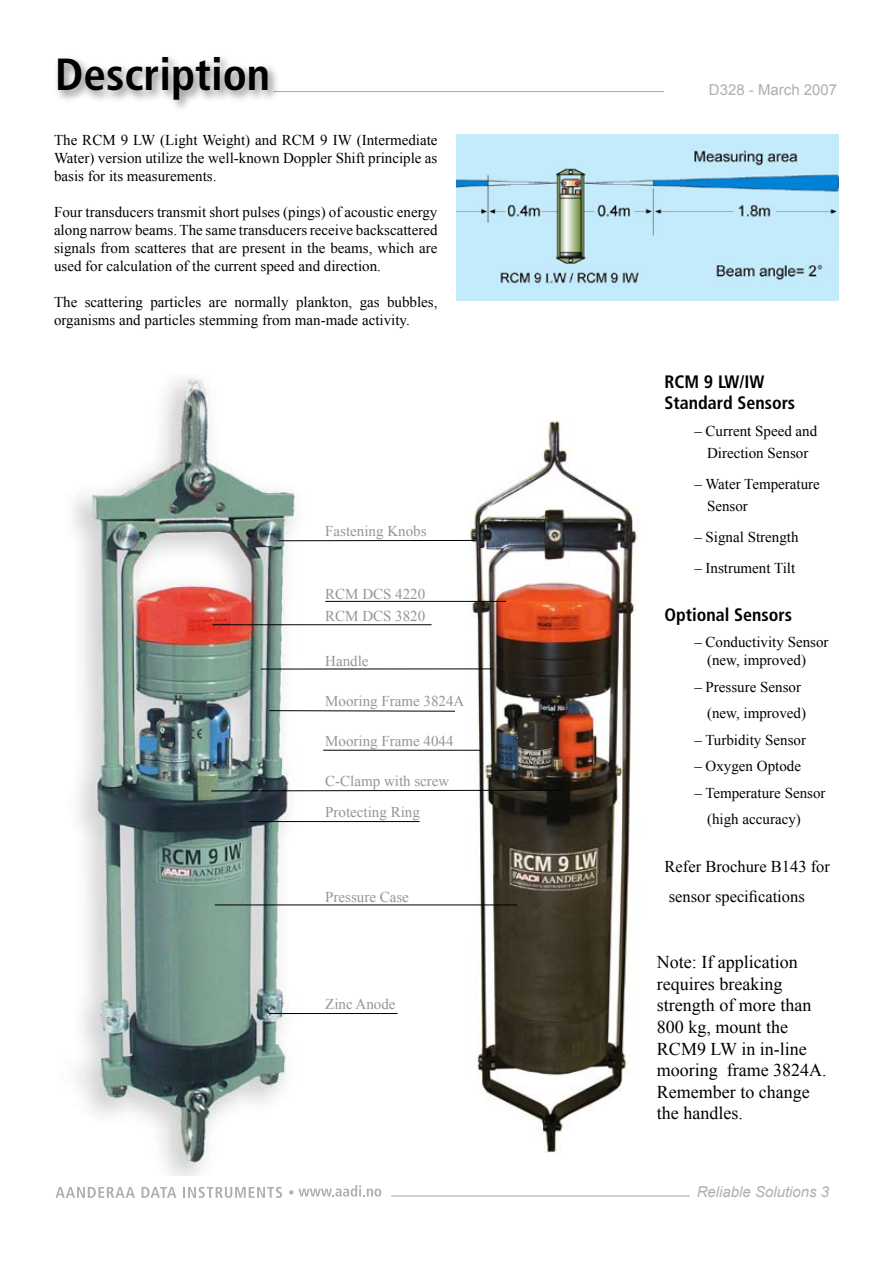
<style>
.page{position:relative;width:893px;height:1263px;background:#fff}
.page>*{position:absolute;margin:0;border:0;box-sizing:border-box;transform-origin:0 0}
.t1{font:700 condensed 45px "Frutiger LT";color:#000}
.t2{font:18px/21.6px "Times New Roman";color:#000}
.t3{font:700 condensed 18px/21.6px "Frutiger LT";color:#000}
.t4{font:16.5px/30px "Times New Roman";color:#000}
.t5{font:15px/18px "Times New Roman";color:#000}
.t6{font:15px/22.2px "Times New Roman";color:#939598}
.t7{font:italic 15px "Arial";color:#adafb2}
.t8{font:15px "Arial";color:#adafb2}
</style>
<div class="page">
<img style="left:468px;top:420px;width:169px;height:732px">
<hr style="left:274px;top:91px;width:549px;height:1px;background:#adafb2">
<div style="left:52px;top:52px;width:230px;height:61px;background:#000;opacity:.5"></div>
<div style="left:664px;top:84px;width:173px;height:19px;background:#fff"></div>
<svg style="left:56px;top:1187px;width:79px;height:11px"></svg>
<svg style="left:142px;top:1187px;width:34px;height:11px"></svg>
<svg style="left:183px;top:1187px;width:99px;height:11px"></svg>
<svg style="left:289px;top:1185px;width:92px;height:11px"></svg>
<hr style="left:391px;top:1195px;width:299px;height:1px;background:#adafb2">
<img style="left:456px;top:135px;width:383px;height:165px">
<img style="left:73px;top:378px;width:235px;height:798px">
<hr style="left:279px;top:540px;width:196px;height:1px;background:#000">
<hr style="left:325px;top:601px;width:181px;height:1px;background:#000">
<hr style="left:213px;top:624px;width:219px;height:1px;background:#000">
<hr style="left:261px;top:668px;width:232px;height:1px;background:#000">
<svg style="left:269px;top:710px;width:186px;height:2px"></svg>
<svg style="left:210px;top:789px;width:352px;height:3px"></svg>
<hr style="left:249px;top:821px;width:171px;height:1px;background:#000">
<hr style="left:215px;top:904px;width:302px;height:1px;background:#000">
<hr style="left:269px;top:1013px;width:129px;height:1px;background:#000">
<hr style="left:323px;top:750px;width:157px;height:1px;background:#000">
<h1 class="t1" style="left:55px;top:48px;width:217px">Description</h1>
<p class="t5" style="left:54px;top:131px;width:385px;text-align:justify">The RCM 9 LW (Light Weight) and RCM 9 IW (Intermediate Water) version utilize the well-known Doppler Shift principle as basis for its measurements.</p>
<p class="t5" style="left:54px;top:203px;width:385px;text-align:justify">Four transducers transmit short pulses (pings) of acoustic energy along narrow beams. The same transducers receive backscattered signals from scatteres that are present in the beams, which are used for calculation of the current speed and direction.</p>
<p class="t5" style="left:54px;top:293px;width:385px">The scattering particles are normally plankton, gas bubbles, organisms and particles stemming from man-made activity.</p>
<p class="t6" style="left:325px;top:520px;width:103px">Fastening Knobs</p>
<p class="t6" style="left:325px;top:582px;width:102px">RCM DCS 4220<br>RCM DCS 3820</p>
<p class="t6" style="left:325px;top:649px;width:45px">Handle</p>
<p class="t6" style="left:325px;top:689px;width:141px">Mooring Frame 3824A</p>
<p class="t6" style="left:325px;top:730px;width:130px">Mooring Frame 4044</p>
<p class="t6" style="left:325px;top:766px;width:126px;line-height:30.8px">C-Clamp with screw<br>Protecting Ring</p>
<p class="t6" style="left:325px;top:885px;width:85px">Pressure Case</p>
<p class="t6" style="left:325px;top:992px;width:72px">Zinc Anode</p>
<p class="t8" style="left:709px;top:79px;width:130px">D328 - March 2007</p>
<p class="t3" style="left:665px;top:371px;width:132px">RCM 9 LW/IW<br>Standard Sensors</p>
<p class="t5" style="left:694px;top:419px;width:124px;line-height:22.2px;text-align:center">– Current Speed and<br>Direction Sensor</p>
<p class="t5" style="left:707px;top:472px;width:114px;line-height:22.2px;text-indent:-13px">– Water Temperature<br>Sensor</p>
<p class="t5" style="left:694px;top:528px;width:106px">– Signal Strength</p>
<p class="t5" style="left:694px;top:558px;width:102px">– Instrument Tilt</p>
<p class="t3" style="left:665px;top:604px;width:129px">Optional Sensors</p>
<p class="t5" style="left:707px;top:633px;width:123px;text-indent:-13px">– Conductivity Sensor (new, improved)</p>
<p class="t5" style="left:707px;top:673px;width:100px;line-height:26.5px;text-indent:-13px">– Pressure Sensor (new, improved)</p>
<p class="t5" style="left:694px;top:730px;width:113px">– Turbidity Sensor</p>
<p class="t5" style="left:694px;top:757px;width:108px">– Oxygen Optode</p>
<p class="t5" style="left:707px;top:779px;width:120px;line-height:26.5px;text-indent:-13px">– Temperature Sensor (high accuracy)</p>
<p class="t4" style="left:665px;top:851px;width:167px">Refer Brochure B143 for sensor specifications</p>
<p class="t2" style="left:657px;top:951px;width:171px">Note: If application requires breaking strength of more than<br>800 kg, mount the<br>RCM9 LW in in-line mooring frame 3824A.<br>Remember to change the handles.</p>
<p class="t7" style="left:697px;top:1182px;width:134px">Reliable Solutions 3</p>
</div>
